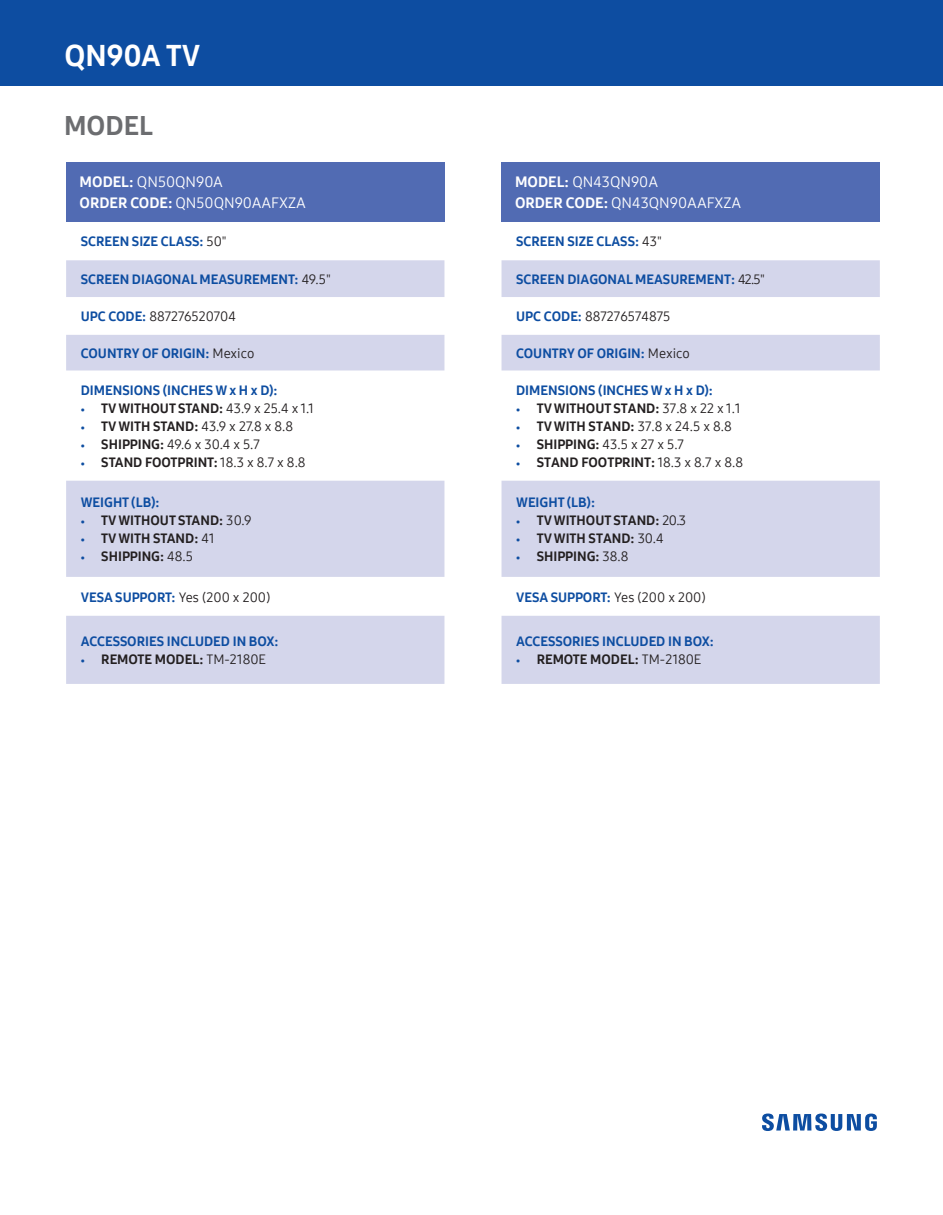
<style>
.page{position:relative;width:943px;height:1215px;background:#fff}
.page>*{position:absolute;margin:0;border:0;box-sizing:border-box;transform-origin:0 0}
.t1{font:30px "Samsung One 800";color:#fff}
.t2{font:27px "Samsung One 800";color:#6c6d70}
.t3{font:15px/21px "Samsung One 400";color:#fff}
.t4{font:13.5px "Samsung One 800";color:#0d4da1}
.t5{font:13.5px "Samsung One 800";color:#231f20}
.t6{font:13.5px "Samsung One 400";color:#231f20}
.s1{font-family:"Samsung One 800"}
.s2{font-family:"Samsung One 400";color:#231f20}
.s3{font-family:"Samsung One 800";color:#0d4da1}
.s4{font-size:9px;color:#0d4da1}
.s5{font-family:"Samsung One 400"}
.s6{font-family:"Samsung One 800";font-size:9px;color:#0d4da1}
</style>
<div class="page">
<div style="left:0;top:0;width:942px;height:86px;background:#0d4da1"></div>
<svg style="left:762px;top:1113px;width:114px;height:18px"></svg>
<div style="left:66px;top:162px;width:378px;height:60px;background:#516bb3"></div>
<svg style="left:66px;top:260px;width:378px;height:424px;fill:#d4d6eb"></svg>
<div style="left:501px;top:162px;width:378px;height:60px;background:#516bb3"></div>
<svg style="left:501px;top:260px;width:378px;height:424px;fill:#d4d6eb"></svg>
<h1 class="t1" style="left:64px;top:35px;width:137px">QN90A TV</h1>
<h2 class="t2" style="left:64px;top:107px;width:90px">MODEL</h2>
<p class="t3" style="left:80px;top:171px;width:228px"><span class="s1">MODEL:</span> QN50QN90A<br><span class="s1">ORDER CODE:</span> QN50QN90AAFXZA</p>
<p class="t4" style="left:81px;top:232px;width:147px">SCREEN SIZE CLASS: <span class="s2">50"</span></p>
<p class="t4" style="left:81px;top:270px;width:251px">SCREEN DIAGONAL MEASUREMENT: <span class="s2">49.5"</span></p>
<p class="t6" style="left:81px;top:307px;width:157px"><span class="s3">UPC CODE:</span> 887276520704</p>
<p class="t4" style="left:81px;top:344px;width:175px">COUNTRY OF ORIGIN: <span class="s2">Mexico</span></p>
<p class="t4" style="left:81px;top:381px;width:198px">DIMENSIONS (INCHES W x H x D):</p>
<p class="t5" style="left:81px;top:399px;width:235px"><span class="s4">•</span> TV WITHOUT STAND: <span class="s5">43.9 x 25.4 x 1.1</span></p>
<p class="t6" style="left:81px;top:417px;width:214px"><span class="s6">•</span> <span class="s1">TV WITH STAND:</span> 43.9 x 27.8 x 8.8</p>
<p class="t6" style="left:81px;top:435px;width:180px"><span class="s6">•</span> <span class="s1">SHIPPING:</span> 49.6 x 30.4 x 5.7</p>
<p class="t5" style="left:81px;top:453px;width:226px"><span class="s4">•</span> STAND FOOTPRINT: <span class="s5">18.3 x 8.7 x 8.8</span></p>
<p class="t4" style="left:81px;top:493px;width:80px">WEIGHT (LB):</p>
<p class="t5" style="left:81px;top:511px;width:172px"><span class="s4">•</span> TV WITHOUT STAND: <span class="s5">30.9</span></p>
<p class="t5" style="left:81px;top:529px;width:135px"><span class="s4">•</span> TV WITH STAND: <span class="s5">41</span></p>
<p class="t5" style="left:81px;top:547px;width:114px"><span class="s4">•</span> SHIPPING: <span class="s5">48.5</span></p>
<p class="t4" style="left:81px;top:588px;width:191px">VESA SUPPORT: <span class="s2">Yes (200 x 200)</span></p>
<p class="t4" style="left:81px;top:632px;width:199px">ACCESSORIES INCLUDED IN BOX:</p>
<p class="t5" style="left:81px;top:650px;width:187px"><span class="s4">•</span> REMOTE MODEL: <span class="s5">TM-2180E</span></p>
<p class="t3" style="left:515px;top:171px;width:228px"><span class="s1">MODEL:</span> QN43QN90A<br><span class="s1">ORDER CODE:</span> QN43QN90AAFXZA</p>
<p class="t4" style="left:516px;top:232px;width:147px">SCREEN SIZE CLASS: <span class="s2">43"</span></p>
<p class="t4" style="left:516px;top:270px;width:250px">SCREEN DIAGONAL MEASUREMENT: <span class="s2">42.5"</span></p>
<p class="t6" style="left:516px;top:307px;width:156px"><span class="s3">UPC CODE:</span> 887276574875</p>
<p class="t4" style="left:516px;top:344px;width:175px">COUNTRY OF ORIGIN: <span class="s2">Mexico</span></p>
<p class="t4" style="left:516px;top:381px;width:198px">DIMENSIONS (INCHES W x H x D):</p>
<p class="t5" style="left:516px;top:399px;width:226px"><span class="s4">•</span> TV WITHOUT STAND: <span class="s5">37.8 x 22 x 1.1</span></p>
<p class="t6" style="left:516px;top:417px;width:217px"><span class="s6">•</span> <span class="s1">TV WITH STAND:</span> 37.8 x 24.5 x 8.8</p>
<p class="t6" style="left:516px;top:435px;width:169px"><span class="s6">•</span> <span class="s1">SHIPPING:</span> 43.5 x 27 x 5.7</p>
<p class="t5" style="left:516px;top:453px;width:228px"><span class="s4">•</span> STAND FOOTPRINT: <span class="s5">18.3 x 8.7 x 8.8</span></p>
<p class="t4" style="left:516px;top:493px;width:80px">WEIGHT (LB):</p>
<p class="t5" style="left:516px;top:511px;width:172px"><span class="s4">•</span> TV WITHOUT STAND: <span class="s5">20.3</span></p>
<p class="t5" style="left:516px;top:529px;width:149px"><span class="s4">•</span> TV WITH STAND: <span class="s5">30.4</span></p>
<p class="t5" style="left:516px;top:547px;width:114px"><span class="s4">•</span> SHIPPING: <span class="s5">38.8</span></p>
<p class="t4" style="left:516px;top:588px;width:191px">VESA SUPPORT: <span class="s2">Yes (200 x 200)</span></p>
<p class="t4" style="left:516px;top:632px;width:199px">ACCESSORIES INCLUDED IN BOX:</p>
<p class="t5" style="left:516px;top:650px;width:187px"><span class="s4">•</span> REMOTE MODEL: <span class="s5">TM-2180E</span></p>
</div>
